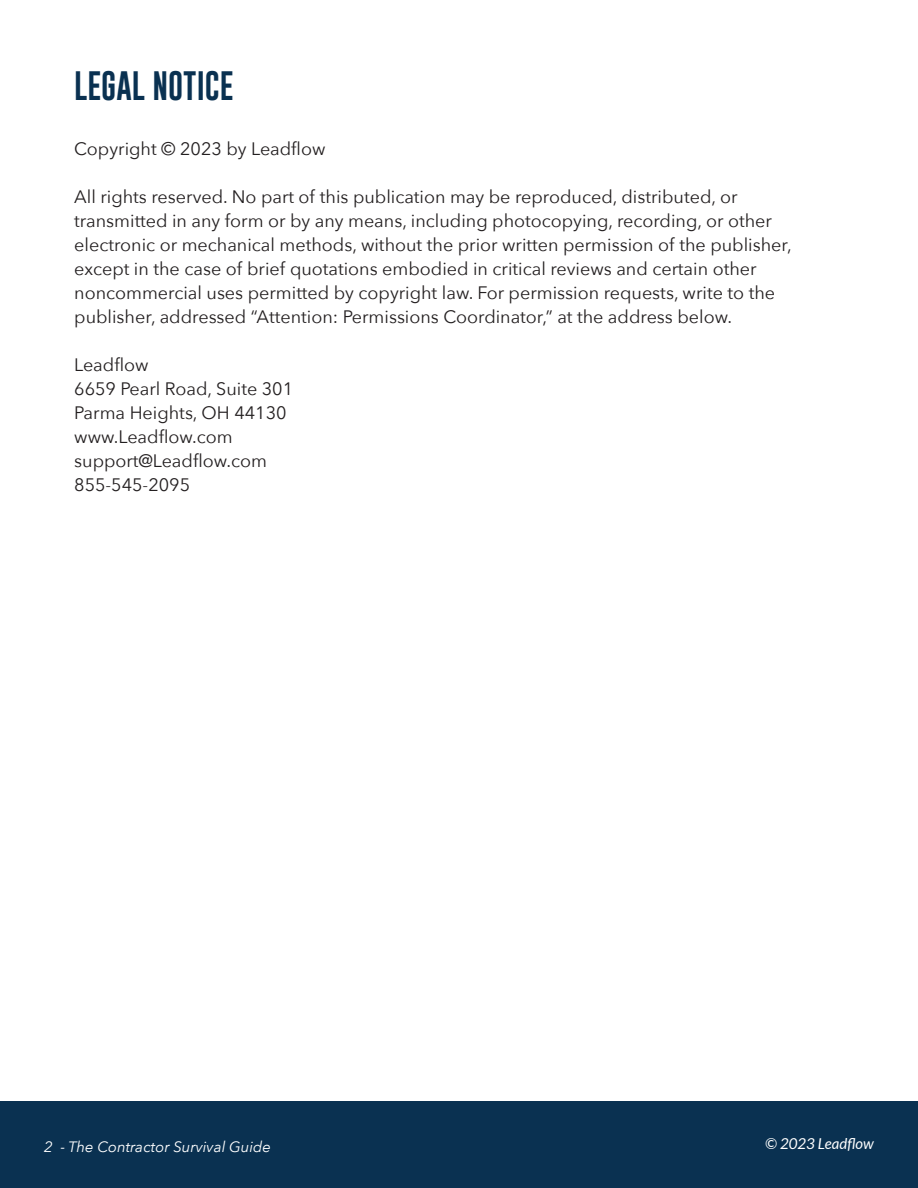
<style>
.page{position:relative;width:918px;height:1188px;background:#fff}
.page>*{position:absolute;margin:0;border:0;box-sizing:border-box;transform-origin:0 0}
.t1{font:30px "Gobold";color:#0a3151}
.t2{font:18px/24px "Avenir Next";color:#231f20}
.t3{font:italic 15px "Avenir Next";color:#fff}
.t4{font:italic 15px "Lato";color:#fff}
</style>
<div class="page">
<div style="left:0;top:1102px;width:918px;height:86px;background:#0a3151"></div>
<p class="t1" style="left:74px;top:66px;width:161px">LEGAL NOTICE</p>
<p class="t2" style="left:74px;top:136px;width:253px">Copyright © 2023 by Leadflow</p>
<p class="t2" style="left:74px;top:184px;width:665px">All rights reserved. No part of this publication may be reproduced, distributed, or</p>
<p class="t2" style="left:74px;top:208px;width:699px">transmitted in any form or by any means, including photocopying, recording, or other</p>
<p class="t2" style="left:74px;top:232px;width:719px">electronic or mechanical methods, without the prior written permission of the publisher, except in the case of brief quotations embodied in critical reviews and certain other</p>
<p class="t2" style="left:74px;top:280px;width:703px">noncommercial uses permitted by copyright law. For permission requests, write to the publisher, addressed “Attention: Permissions Coordinator,” at the address below.</p>
<p class="t2" style="left:74px;top:352px;width:76px">Leadflow</p>
<p class="t2" style="left:74px;top:376px;width:220px">6659 Pearl Road, Suite 301</p>
<p class="t2" style="left:74px;top:400px;width:214px">Parma Heights, OH 44130</p>
<p class="t2" style="left:74px;top:424px;width:160px">www.Leadflow.com</p>
<p class="t2" style="left:74px;top:448px;width:194px">support@Leadflow.com</p>
<p class="t2" style="left:74px;top:472px;width:117px">855-545-2095</p>
<p class="t3" style="left:44px;top:1134px;width:228px">2 - The Contractor Survival Guide</p>
<p class="t4" style="left:765px;top:1135px;width:110px">© 2023 Leadflow</p>
</div>
